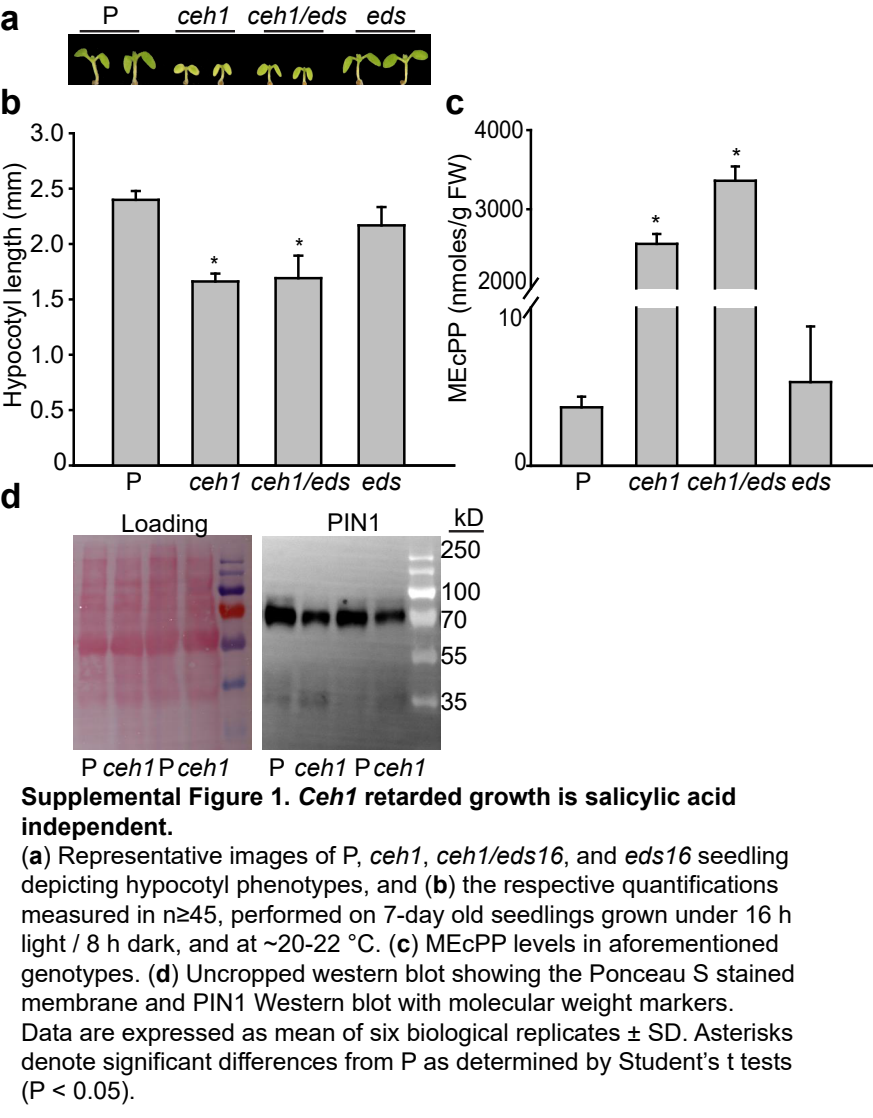
<style>
.page{position:relative;width:873px;height:1118px;background:#fff}
.page>*{position:absolute;margin:0;border:0;box-sizing:border-box;transform-origin:0 0}
.t1{font:700 35px "Arial";color:#000}
.t2{font:24.5px/29.4px "Arial";color:#000}
.t3{font:italic 24.5px "Arial";color:#000}
.t4{font:24.5px "Arial";color:#000;scale:.9 1}
.s1{font-style:normal}
.s2{font-weight:700}
.s3{font-weight:700;font-style:italic}
.s4{font-style:italic}
</style>
<div class="page">
<hr style="left:529px;top:307px;width:3px;height:158px;background:#000">
<hr style="left:529px;top:130px;width:3px;height:158px;background:#000">
<svg style="left:522px;top:275px;width:18px;height:45px"></svg>
<div style="left:561px;top:407px;width:41px;height:58px;background:#bfbfbf"></div>
<hr style="left:600px;top:407px;width:3px;height:58px;background:#000">
<hr style="left:561px;top:406px;width:41px;height:2px;background:#000">
<hr style="left:559px;top:407px;width:3px;height:58px;background:#000">
<svg style="left:578px;top:395px;width:7px;height:12px"></svg>
<div style="left:636px;top:307px;width:41px;height:158px;background:#bfbfbf"></div>
<hr style="left:675px;top:307px;width:3px;height:158px;background:#000">
<hr style="left:635px;top:307px;width:2px;height:158px;background:#000">
<div style="left:636px;top:244px;width:41px;height:44px;background:#bfbfbf"></div>
<hr style="left:675px;top:244px;width:3px;height:44px;background:#000">
<hr style="left:636px;top:242px;width:41px;height:3px;background:#000">
<hr style="left:635px;top:244px;width:2px;height:44px;background:#000">
<svg style="left:653px;top:233px;width:7px;height:10px"></svg>
<div style="left:714px;top:307px;width:41px;height:158px;background:#bfbfbf"></div>
<hr style="left:754px;top:307px;width:2px;height:158px;background:#000">
<hr style="left:713px;top:307px;width:3px;height:158px;background:#000">
<div style="left:714px;top:181px;width:41px;height:107px;background:#bfbfbf"></div>
<hr style="left:754px;top:181px;width:2px;height:107px;background:#000">
<hr style="left:714px;top:179px;width:41px;height:3px;background:#000">
<hr style="left:713px;top:181px;width:3px;height:107px;background:#000">
<svg style="left:731px;top:165px;width:7px;height:15px"></svg>
<div style="left:790px;top:382px;width:40px;height:83px;background:#bfbfbf"></div>
<hr style="left:829px;top:382px;width:3px;height:83px;background:#000">
<hr style="left:790px;top:381px;width:40px;height:2px;background:#000">
<hr style="left:788px;top:382px;width:3px;height:83px;background:#000">
<hr style="left:809px;top:326px;width:2px;height:56px;background:#000">
<hr style="left:531px;top:464px;width:340px;height:3px;background:#000">
<hr style="left:72px;top:133px;width:3px;height:332px;background:#000">
<div style="left:113px;top:200px;width:45px;height:265px;background:#bfbfbf"></div>
<hr style="left:157px;top:200px;width:3px;height:265px;background:#000">
<hr style="left:113px;top:198px;width:45px;height:3px;background:#000">
<hr style="left:112px;top:200px;width:2px;height:265px;background:#000">
<svg style="left:132px;top:190px;width:8px;height:9px"></svg>
<div style="left:192px;top:281px;width:46px;height:184px;background:#bfbfbf"></div>
<hr style="left:237px;top:281px;width:2px;height:184px;background:#000">
<hr style="left:192px;top:280px;width:46px;height:2px;background:#000">
<hr style="left:191px;top:281px;width:3px;height:184px;background:#000">
<svg style="left:211px;top:272px;width:8px;height:9px"></svg>
<div style="left:275px;top:278px;width:46px;height:187px;background:#bfbfbf"></div>
<hr style="left:320px;top:278px;width:2px;height:187px;background:#000">
<hr style="left:275px;top:277px;width:46px;height:2px;background:#000">
<hr style="left:274px;top:278px;width:3px;height:187px;background:#000">
<hr style="left:297px;top:255px;width:2px;height:23px;background:#000">
<svg style="left:294px;top:254px;width:8px;height:3px"></svg>
<div style="left:358px;top:225px;width:46px;height:240px;background:#bfbfbf"></div>
<hr style="left:403px;top:225px;width:2px;height:240px;background:#000">
<hr style="left:358px;top:224px;width:46px;height:2px;background:#000">
<hr style="left:357px;top:225px;width:3px;height:240px;background:#000">
<svg style="left:377px;top:206px;width:8px;height:19px"></svg>
<hr style="left:74px;top:464px;width:380px;height:2px;background:#000">
<img style="left:68px;top:35px;width:362px;height:50px">
<hr style="left:80px;top:30px;width:59px;height:2px;background:#231f20">
<hr style="left:175px;top:30px;width:60px;height:2px;background:#231f20">
<hr style="left:264px;top:30px;width:59px;height:2px;background:#231f20">
<hr style="left:355px;top:30px;width:60px;height:2px;background:#231f20">
<img style="left:262px;top:536px;width:178px;height:213px">
<img style="left:74px;top:535px;width:177px;height:213px">
<hr style="left:448px;top:530px;width:35px;height:2px;background:#231f20">
<h1 class="t1" style="left:0;top:-7px;width:21px">a</h1>
<p class="t2" style="left:102px;top:1px;width:18px">P</p>
<p class="t3" style="left:177px;top:0;width:230px">ceh1 ceh1/eds eds</p>
<h1 class="t1" style="left:0;top:77px;width:23px">b</h1>
<h1 class="t1" style="left:445px;top:77px;width:21px">c</h1>
<p class="t2" style="left:30px;top:118px;width:35px">3.0</p>
<p class="t4" style="left:474px;top:112px;width:56px">4000</p>
<p class="t2" style="left:-2px;top:407px;width:247px;rotate:-90deg">Hypocotyl length (mm)</p>
<p class="t2" style="left:30px;top:173px;width:35px">2.5</p>
<p class="t2" style="left:30px;top:228px;width:35px">2.0</p>
<p class="t2" style="left:30px;top:284px;width:35px">1.5</p>
<p class="t2" style="left:30px;top:339px;width:35px">1.0</p>
<p class="t2" style="left:30px;top:394px;width:35px">0.5</p>
<h1 class="t1" style="left:0;top:470px;width:23px">d</h1>
<p class="t2" style="left:53px;top:446px;width:15px">0</p>
<p class="t4" style="left:210px;top:248px;width:11px">*</p>
<p class="t4" style="left:295px;top:230px;width:11px">*</p>
<p class="t2" style="left:126px;top:466px;width:18px">P</p>
<p class="t3" style="left:189px;top:465px;width:214px">ceh1 ceh1/eds eds</p>
<p class="t2" style="left:443px;top:403px;width:251px;rotate:-90deg">MEcPP (nmoles/g FW)</p>
<p class="t4" style="left:474px;top:191px;width:56px">3000</p>
<p class="t4" style="left:478px;top:264px;width:56px">2000</p>
<p class="t4" style="left:498px;top:301px;width:29px">10</p>
<p class="t4" style="left:514px;top:444px;width:15px">0</p>
<p class="t2" style="left:121px;top:508px;width:89px">Loading</p>
<p class="t2" style="left:327px;top:507px;width:56px">PIN1</p>
<p class="t2" style="left:454px;top:502px;width:31px">kD</p>
<p class="t2" style="left:440px;top:528px;width:42px;line-height:42px">250<br>100</p>
<p class="t2" style="left:440px;top:601px;width:29px;line-height:35.7px">70<br>55</p>
<p class="t2" style="left:440px;top:686px;width:29px">35</p>
<p class="t3" style="left:81px;top:751px;width:150px"><span class="s1">P</span> ceh1<span class="s1">P</span>ceh1</p>
<p class="t3" style="left:269px;top:751px;width:159px"><span class="s1">P</span> ceh1 <span class="s1">P</span>ceh1</p>
<p class="t2" style="left:651px;top:210px;width:11px">*</p>
<p class="t2" style="left:731px;top:143px;width:11px">*</p>
<p class="t2" style="left:575px;top:466px;width:18px">P</p>
<p class="t3" style="left:628px;top:465px;width:204px">ceh1 ceh1/eds eds</p>
<p class="t2" style="left:21px;top:781px;width:775px"><span class="s2">Supplemental Figure 1.</span> <span class="s3">Ceh1</span> <span class="s2">retarded growth is salicylic acid independent.<br></span>(<span class="s2">a</span>) Representative images of P, <span class="s4">ceh1</span>, <span class="s4">ceh1/eds16</span>, and <span class="s4">eds16</span> seedling depicting hypocotyl phenotypes, and (<span class="s2">b</span>) the respective quantifications measured in n≥45, performed on 7-day old seedlings grown under 16 h light / 8 h dark, and at ~20-22 °C. (<span class="s2">c</span>) MEcPP levels in aforementioned genotypes. (<span class="s2">d</span>) Uncropped western blot showing the Ponceau S stained membrane and PIN1 Western blot with molecular weight markers.<br>Data are expressed as mean of six biological replicates ± SD. Asterisks denote significant differences from P as determined by Student’s t tests (P &lt; 0.05).</p>
</div>
